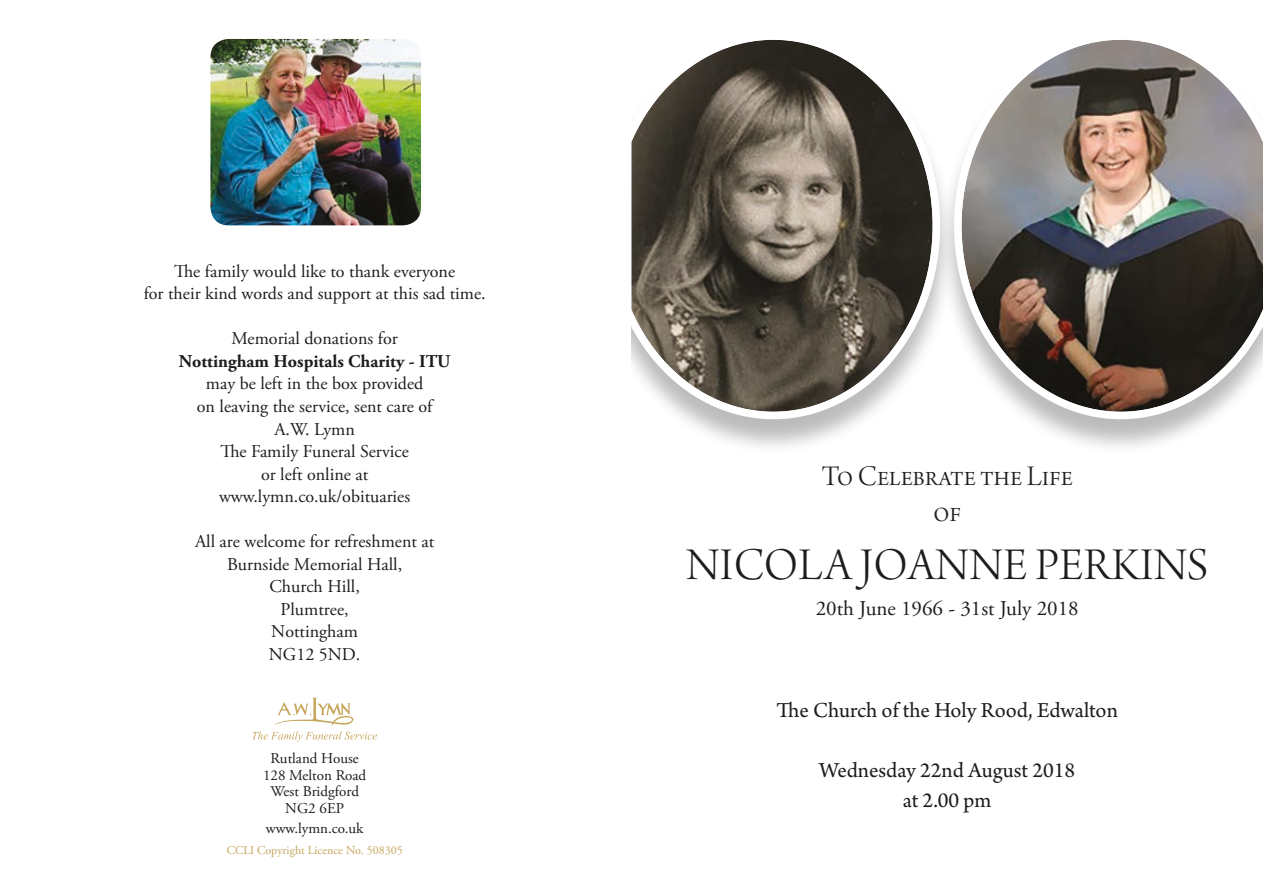
<style>
.page{position:relative;width:1263px;height:893px;background:#fff}
.page>*{position:absolute;margin:0;border:0;box-sizing:border-box;transform-origin:0 0}
.t1{font:48px "Arno Pro Light Display";letter-spacing:.01em;color:#1d1d1b}
.t2{font:30px/36px "Arno Pro Light Display";color:#1d1d1b;text-align:center}
.t3{font:22.5px/30px "Arno Pro";color:#1d1d1b;text-align:center}
.t4{font:21px "Adobe Garamond Pro";color:#1d1d1b}
.t5{font:18px/22.5px "Adobe Garamond Pro";color:#1d1d1b;text-align:center}
.t6{font:700 18px "Adobe Garamond Pro";color:#1d1d1b}
.t7{font:15px/16.5px "Adobe Garamond Pro";color:#1d1d1b;text-align:center}
.t8{font:12px "Adobe Garamond Pro";color:#c6a65b}
</style>
<div class="page">
<div style="left:631px;top:36px;width:325px;height:419px;background:#1d1d1b;opacity:.3"></div>
<svg style="left:631px;top:36px;width:307px;height:383px"></svg>
<div style="left:938px;top:36px;width:325px;height:419px;background:#1d1d1b;opacity:.3"></div>
<img style="left:954px;top:36px;width:309px;height:383px">
<svg style="left:252px;top:697px;width:125px;height:45px"></svg>
<img style="left:210px;top:39px;width:211px;height:186px">
<p class="t5" style="left:144px;top:261px;width:343px">The family would like to thank everyone<br>for their kind words and support at this sad time.</p>
<p class="t5" style="left:232px;top:328px;width:168px">Memorial donations for</p>
<p class="t6" style="left:179px;top:351px;width:273px">Nottingham Hospitals Charity - ITU</p>
<p class="t5" style="left:197px;top:373px;width:237px">may be left in the box provided on leaving the service, sent care of<br>A.W. Lymn<br>The Family Funeral Service<br>or left online at www.lymn.co.uk/obituaries</p>
<p class="t5" style="left:195px;top:531px;width:241px">All are welcome for refreshment at<br>Burnside Memorial Hall,<br>Church Hill,<br>Plumtree,<br>Nottingham<br>NG12 5ND.</p>
<p class="t7" style="left:263px;top:750px;width:105px">Rutland House<br>128 Melton Road<br>West Bridgford<br>NG2 6EP</p>
<p class="t7" style="left:266px;top:821px;width:99px">www.lymn.co.uk</p>
<p class="t8" style="left:227px;top:843px;width:178px">CCLI Copyright Licence No. 508305</p>
<h2 class="t2" style="left:822px;top:460px;width:252px">To Celebrate the Life of</h2>
<h1 class="t1" style="left:686px;top:539px;width:524px">NICOLA JOANNE PERKINS</h1>
<p class="t4" style="left:816px;top:596px;width:264px">20th June 1966 - 31st July 2018</p>
<p class="t3" style="left:776px;top:696px;width:343px">The Church of the Holy Rood, Edwalton</p>
<p class="t3" style="left:819px;top:756px;width:257px">Wednesday 22nd August 2018 at 2.00 pm</p>
</div>
